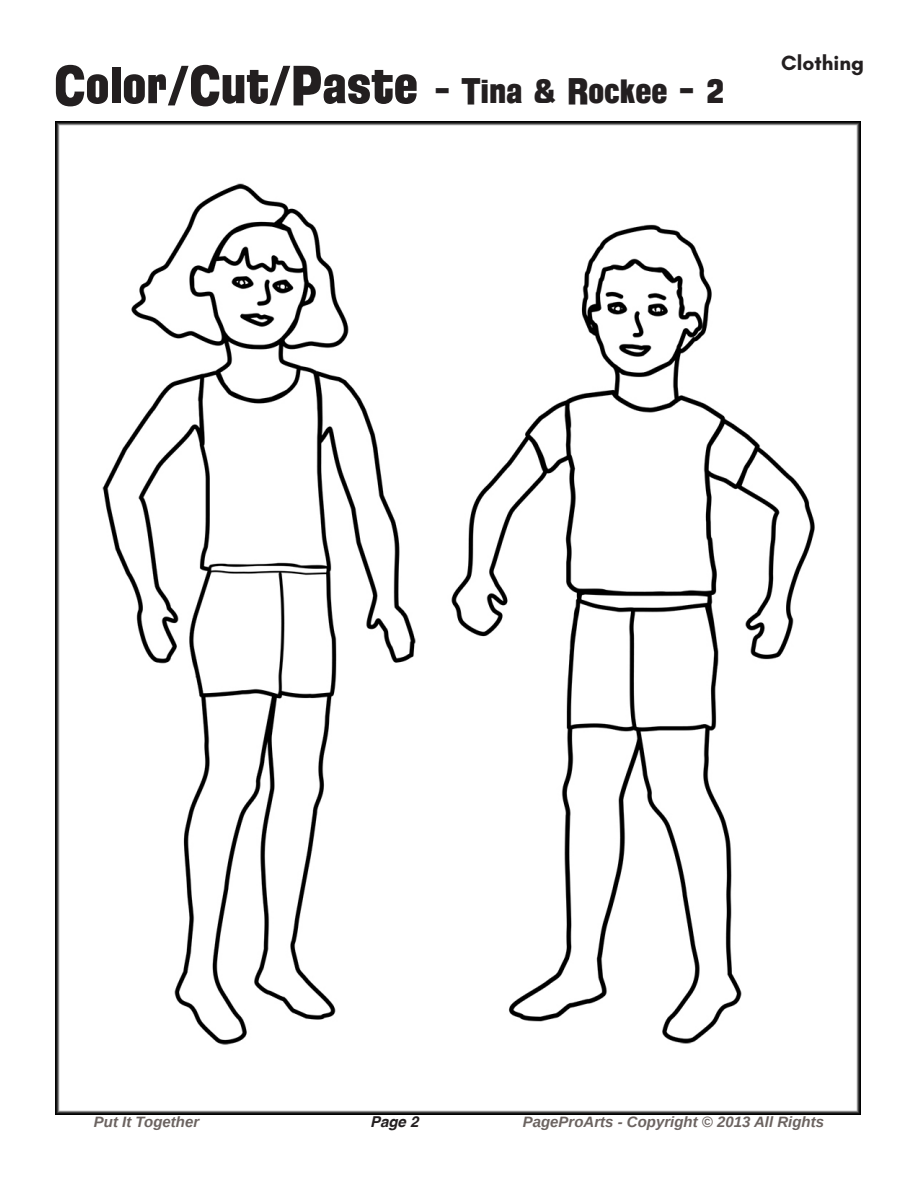
<style>
.page{position:relative;width:918px;height:1188px;background:#fff}
.page>*{position:absolute;margin:0;border:0;box-sizing:border-box;transform-origin:0 0}
.t1{font:54px "Florida Project Phase One";color:#231f20}
.t2{font:700 21px "Glacial Indifference";color:#231f20}
.t3{font:italic 700 15px "Liberation Sans";color:#6b6360}
.t4{font:italic 700 15px "Helvetica";color:#231f20}
.s1{font-size:36px}
</style>
<div class="page">
<img style="left:56px;top:122px;width:805px;height:992px">
<p class="t1" style="left:54px;top:50px;width:672px">Color/Cut/Paste <span class="s1">- Tina &amp; Rockee - 2</span></p>
<h2 class="t2" style="left:781px;top:50px;width:84px">Clothing</h2>
<p class="t3" style="left:94px;top:1112px;width:107px">Put It Together</p>
<p class="t4" style="left:370px;top:1109px;width:50px">Page 2</p>
<p class="t3" style="left:523px;top:1112px;width:303px">PageProArts - Copyright © 2013 All Rights</p>
</div>
